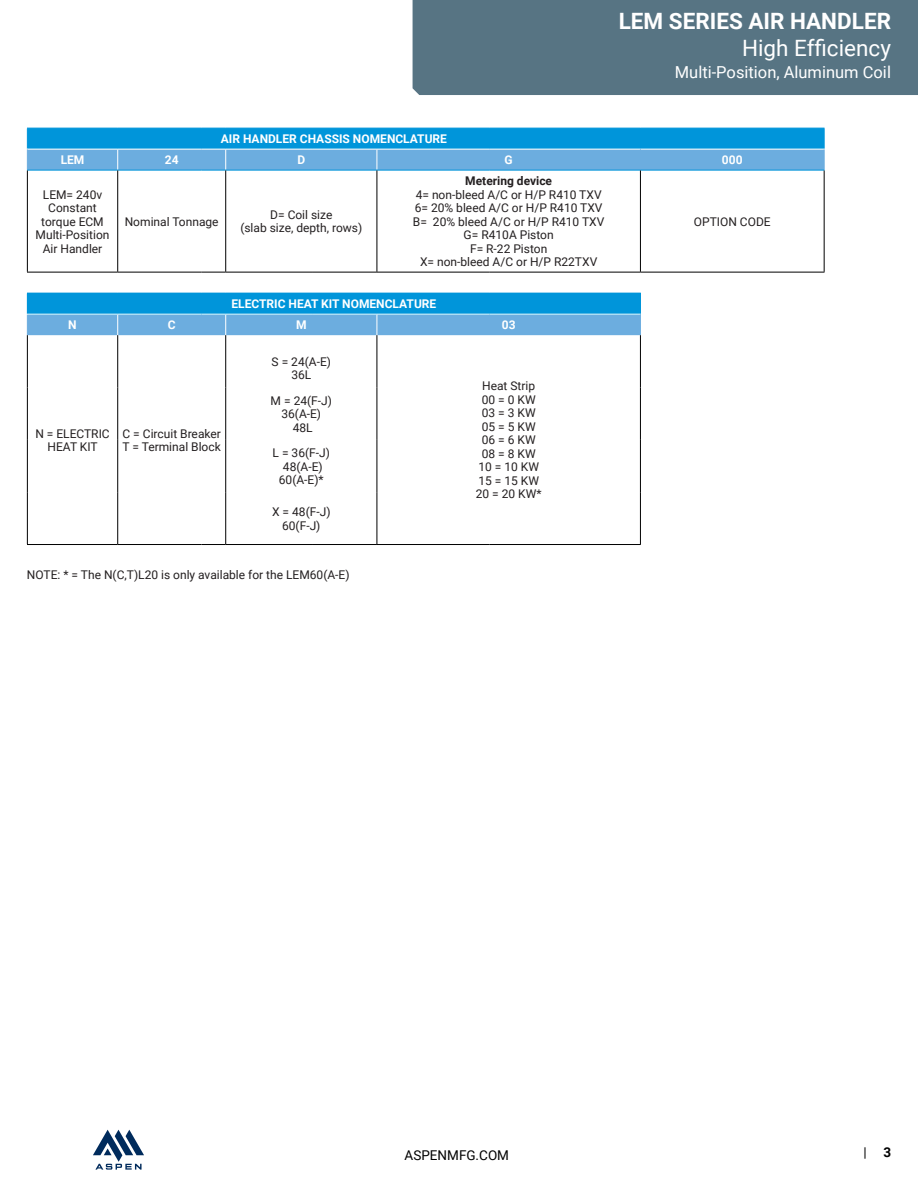
<style>
.page{position:relative;width:918px;height:1188px;background:#fff}
.page>*{position:absolute;margin:0;border:0;box-sizing:border-box;transform-origin:0 0}
.t1{font:700 22.5px "Roboto";color:#fff}
.t2{font:22.5px "Roboto";color:#fff}
.t3{font:16.5px "Roboto";color:#fff}
.t4{font:13.5px "Roboto";color:#000}
.t5{font:12px/13.5px "Roboto";color:#231f20;text-align:center}
.t6{font:700 12px "Roboto";color:#fff}
.t7{font:700 12px "Roboto";color:#231f20}
.s1{font-weight:700}
</style>
<div class="page">
<div style="left:413px;top:0;width:505px;height:95px;background:#577483"></div>
<svg style="left:93px;top:1130px;width:51px;height:40px"></svg>
<svg style="left:27px;top:171px;width:797px;height:164px"></svg>
<div style="left:27px;top:293px;width:613px;height:21px;background:#0095da"></div>
<svg style="left:27px;top:313px;width:1px;height:22px"></svg>
<hr style="left:27px;top:314px;width:91px;height:1px;background:#fff">
<hr style="left:118px;top:314px;width:84px;height:1px;background:#fff">
<hr style="left:226px;top:314px;width:86px;height:1px;background:#fff">
<hr style="left:312px;top:314px;width:65px;height:1px;background:#fff">
<hr style="left:377px;top:314px;width:112px;height:1px;background:#fff">
<hr style="left:489px;top:314px;width:152px;height:1px;background:#fff">
<svg style="left:117px;top:315px;width:1px;height:20px"></svg>
<svg style="left:202px;top:314px;width:24px;height:21px"></svg>
<svg style="left:377px;top:315px;width:1px;height:20px"></svg>
<svg style="left:640px;top:293px;width:1px;height:42px"></svg>
<hr style="left:117px;top:335px;width:1px;height:53px;background:#000">
<hr style="left:117px;top:388px;width:1px;height:52px;background:#000">
<hr style="left:117px;top:440px;width:1px;height:52px;background:#000">
<hr style="left:117px;top:492px;width:1px;height:52px;background:#000">
<hr style="left:118px;top:544px;width:84px;height:1px;background:#000">
<svg style="left:202px;top:544px;width:24px;height:1px"></svg>
<hr style="left:640px;top:335px;width:1px;height:53px;background:#000">
<hr style="left:640px;top:388px;width:1px;height:52px;background:#000">
<hr style="left:640px;top:440px;width:1px;height:52px;background:#000">
<hr style="left:640px;top:492px;width:1px;height:52px;background:#000">
<hr style="left:226px;top:544px;width:86px;height:1px;background:#000">
<hr style="left:312px;top:544px;width:65px;height:1px;background:#000">
<hr style="left:377px;top:544px;width:112px;height:1px;background:#000">
<hr style="left:489px;top:544px;width:152px;height:1px;background:#000">
<svg style="left:27px;top:128px;width:798px;height:43px;background:#3aa3dd"></svg>
<hr style="left:226px;top:170px;width:86px;height:1px;background:#0095da">
<hr style="left:312px;top:170px;width:65px;height:1px;background:#0095da">
<hr style="left:377px;top:170px;width:112px;height:1px;background:#0095da">
<hr style="left:489px;top:170px;width:151px;height:1px;background:#0095da">
<hr style="left:640px;top:170px;width:185px;height:1px;background:#0095da">
<hr style="left:27px;top:170px;width:1px;height:102px;background:#000">
<hr style="left:117px;top:170px;width:1px;height:102px;background:#000">
<hr style="left:225px;top:170px;width:1px;height:102px;background:#000">
<hr style="left:377px;top:170px;width:1px;height:102px;background:#000">
<hr style="left:640px;top:170px;width:1px;height:102px;background:#000">
<hr style="left:824px;top:170px;width:1px;height:102px;background:#000">
<hr style="left:27px;top:335px;width:1px;height:53px;background:#000">
<hr style="left:27px;top:388px;width:1px;height:52px;background:#000">
<hr style="left:27px;top:440px;width:1px;height:52px;background:#000">
<hr style="left:27px;top:492px;width:1px;height:52px;background:#000">
<hr style="left:27px;top:544px;width:91px;height:1px;background:#000">
<hr style="left:225px;top:335px;width:1px;height:53px;background:#000">
<hr style="left:377px;top:335px;width:1px;height:53px;background:#000">
<hr style="left:225px;top:388px;width:1px;height:52px;background:#000">
<hr style="left:377px;top:388px;width:1px;height:52px;background:#000">
<hr style="left:225px;top:440px;width:1px;height:52px;background:#000">
<hr style="left:377px;top:440px;width:1px;height:52px;background:#000">
<hr style="left:225px;top:492px;width:1px;height:52px;background:#000">
<hr style="left:377px;top:492px;width:1px;height:52px;background:#000">
<hr style="left:27px;top:272px;width:91px;height:1px;background:#000">
<hr style="left:118px;top:272px;width:84px;height:1px;background:#000">
<svg style="left:202px;top:272px;width:24px;height:1px"></svg>
<hr style="left:226px;top:272px;width:86px;height:1px;background:#000">
<hr style="left:312px;top:272px;width:65px;height:1px;background:#000">
<hr style="left:377px;top:272px;width:112px;height:1px;background:#000">
<hr style="left:489px;top:272px;width:151px;height:1px;background:#000">
<hr style="left:640px;top:272px;width:185px;height:1px;background:#000">
<p class="t6" style="left:221px;top:130px;width:228px">AIR HANDLER CHASSIS NOMENCLATURE</p>
<h1 class="t1" style="left:619px;top:5px;width:274px">LEM SERIES AIR HANDLER</h1>
<h1 class="t2" style="left:742px;top:32px;width:150px">High Efficiency</h1>
<h2 class="t3" style="left:675px;top:61px;width:218px">Multi-Position, Aluminum Coil</h2>
<p class="t6" style="left:61px;top:151px;width:25px">LEM</p>
<p class="t6" style="left:165px;top:151px;width:15px">24</p>
<p class="t6" style="left:297px;top:151px;width:9px">D</p>
<p class="t6" style="left:505px;top:151px;width:10px">G</p>
<p class="t6" style="left:722px;top:151px;width:22px">000</p>
<p class="t5" style="left:36px;top:187px;width:75px">LEM= 240v<br>Constant torque ECM<br>Multi-Position<br>Air Handler</p>
<p class="t7" style="left:465px;top:172px;width:88px">Metering device</p>
<p class="t5" style="left:413px;top:187px;width:193px">4= non-bleed A/C or H/P R410 TXV<br>6= 20% bleed A/C or H/P R410 TXV<br>B= 20% bleed A/C or H/P R410 TXV<br>G= R410A Piston<br>F= R-22 Piston<br>X= non-bleed A/C or H/P R22TXV</p>
<p class="t5" style="left:125px;top:214px;width:95px">Nominal Tonnage</p>
<p class="t5" style="left:240px;top:207px;width:123px">D= Coil size<br>(slab size, depth, rows)</p>
<p class="t5" style="left:694px;top:214px;width:78px">OPTION CODE</p>
<p class="t6" style="left:232px;top:295px;width:206px">ELECTRIC HEAT KIT NOMENCLATURE</p>
<p class="t6" style="left:68px;top:317px;width:10px">N</p>
<p class="t6" style="left:168px;top:317px;width:9px">C</p>
<p class="t6" style="left:296px;top:317px;width:12px">M</p>
<p class="t6" style="left:502px;top:317px;width:15px">03</p>
<p class="t5" style="left:272px;top:354px;width:61px">S = 24(A-E)<br>36L</p>
<p class="t5" style="left:271px;top:393px;width:63px">M = 24(F-J)<br>36(A-E)<br>48L</p>
<p class="t5" style="left:273px;top:446px;width:59px">L = 36(F-J)<br>48(A-E)<br>60(A-E)*</p>
<p class="t5" style="left:272px;top:505px;width:60px">X = 48(F-J)<br>60(F-J)</p>
<p class="t5" style="left:27px;top:568px;width:324px">NOTE: * = The N(C,T)L20 is only available for the LEM60(A-E)</p>
<p class="t5" style="left:35px;top:426px;width:76px">N = ELECTRIC<br>HEAT KIT</p>
<p class="t5" style="left:123px;top:426px;width:100px;text-align:left">C = Circuit Breaker<br>T = Terminal Block</p>
<p class="t5" style="left:476px;top:379px;width:67px">Heat Strip<br>00 = 0 KW<br>03 = 3 KW<br>05 = 5 KW<br>06 = 6 KW<br>08 = 8 KW<br>10 = 10 KW<br>15 = 15 KW<br>20 = 20 KW*</p>
<p class="t4" style="left:405px;top:1146px;width:106px">ASPENMFG.COM</p>
<p class="t4" style="left:864px;top:1143px;width:29px">| <span class="s1">3</span></p>
</div>
